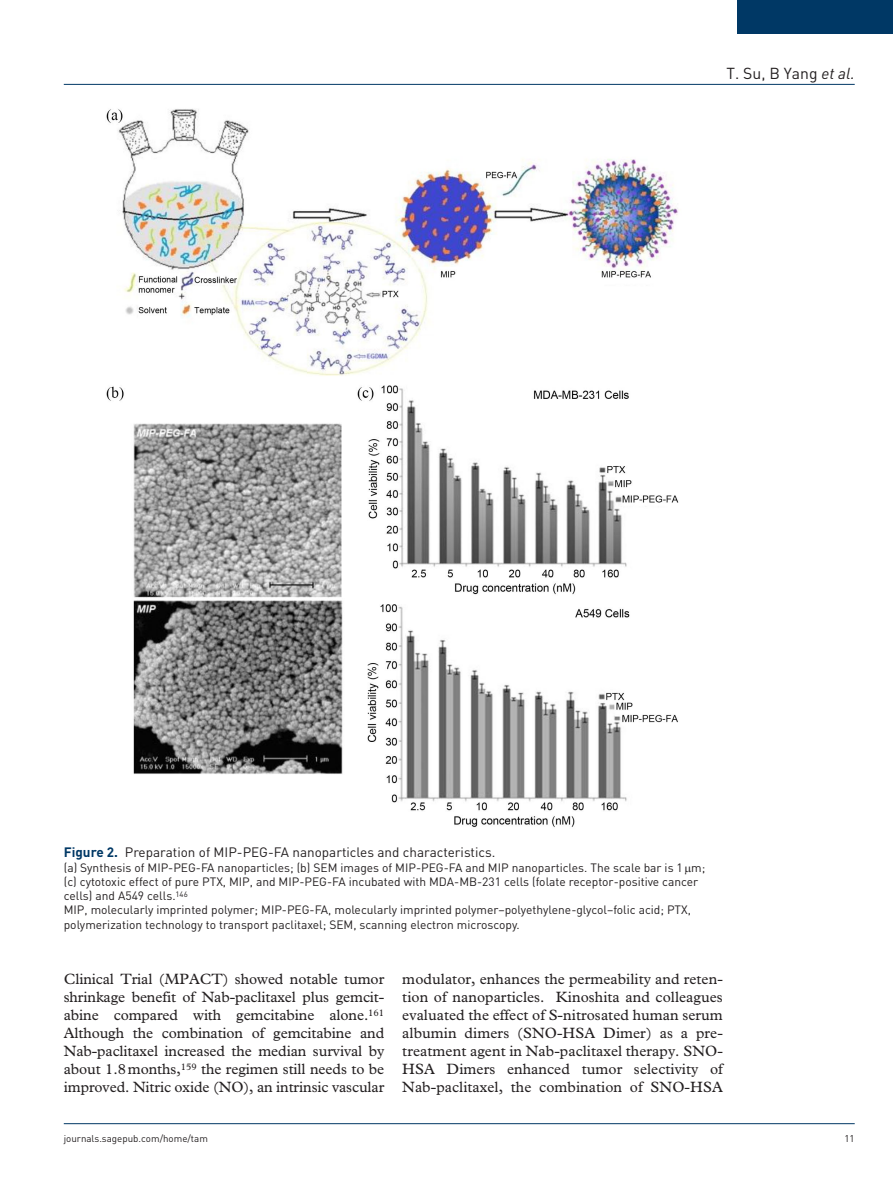
<style>
.page{position:relative;width:893px;height:1191px;background:#fff}
.page>*{position:absolute;margin:0;border:0;box-sizing:border-box;transform-origin:0 0}
.t1{font:15.75px "DIN";color:#231f20}
.t2{font:15px/18px "Plantin Std";color:#231f20;text-align:justify}
.t3{font:13.5px "DIN";color:#231f20}
.t4{font:12px/14.2px "DIN";color:#231f20}
.t5{font:9.75px "DIN";color:#231f20}
.s1{font-style:italic}
.s2{font-weight:700;color:#003865}
</style>
<div class="page">
<hr style="left:64px;top:84px;width:791px;height:1px;background:#003865">
<hr style="left:64px;top:1123px;width:791px;height:1px;background:#003865">
<div style="left:738px;top:0;width:155px;height:34px;background:#003865"></div>
<img style="left:106px;top:109px;width:573px;height:719px">
<p class="t1" style="left:726px;top:63px;width:130px">T. Su, B Yang <span class="s1">et al.</span></p>
<p class="t3" style="left:64px;top:844px;width:433px"><span class="s2">Figure 2.</span> Preparation of MIP-PEG-FA nanoparticles and characteristics.</p>
<p class="t4" style="left:64px;top:860px;width:643px">(a) Synthesis of MIP-PEG-FA nanoparticles; (b) SEM images of MIP-PEG-FA and MIP nanoparticles. The scale bar is 1 m; (c) cytotoxic effect of pure PTX, MIP, and MIP-PEG-FA incubated with MDA-MB-231 cells (folate receptor-positive cancer cells) and A549 cells.<sup>146<br></sup>MIP, molecularly imprinted polymer; MIP-PEG-FA, molecularly imprinted polymer–polyethylene-glycol–folic acid; PTX, polymerization technology to transport paclitaxel; SEM, scanning electron microscopy.</p>
<p class="t2" style="left:64px;top:970px;width:322px">Clinical Trial (MPACT) showed notable tumor shrinkage benefit of Nab-paclitaxel plus gemcit&shy;abine compared with gemcitabine alone.<sup>161<br></sup>Although the combination of gemcitabine and Nab-paclitaxel increased the median survival by about 1.8months,<sup>159</sup> the regimen still needs to be improved. Nitric oxide (NO), an intrinsic vascular</p>
<p class="t2" style="left:402px;top:970px;width:322px">modulator, enhances the permeability and reten&shy;tion of nanoparticles. Kinoshita and colleagues evaluated the effect of S-nitrosated human serum albumin dimers (SNO-HSA Dimer) as a pre&shy;treatment agent in Nab-paclitaxel therapy. SNO-HSA Dimers enhanced tumor selectivity of Nab-paclitaxel, the combination of SNO-HSA</p>
<p class="t5" style="left:64px;top:1132px;width:146px">journals.sagepub.com/home/tam</p>
<p class="t5" style="left:844px;top:1132px;width:12px">11</p>
</div>
